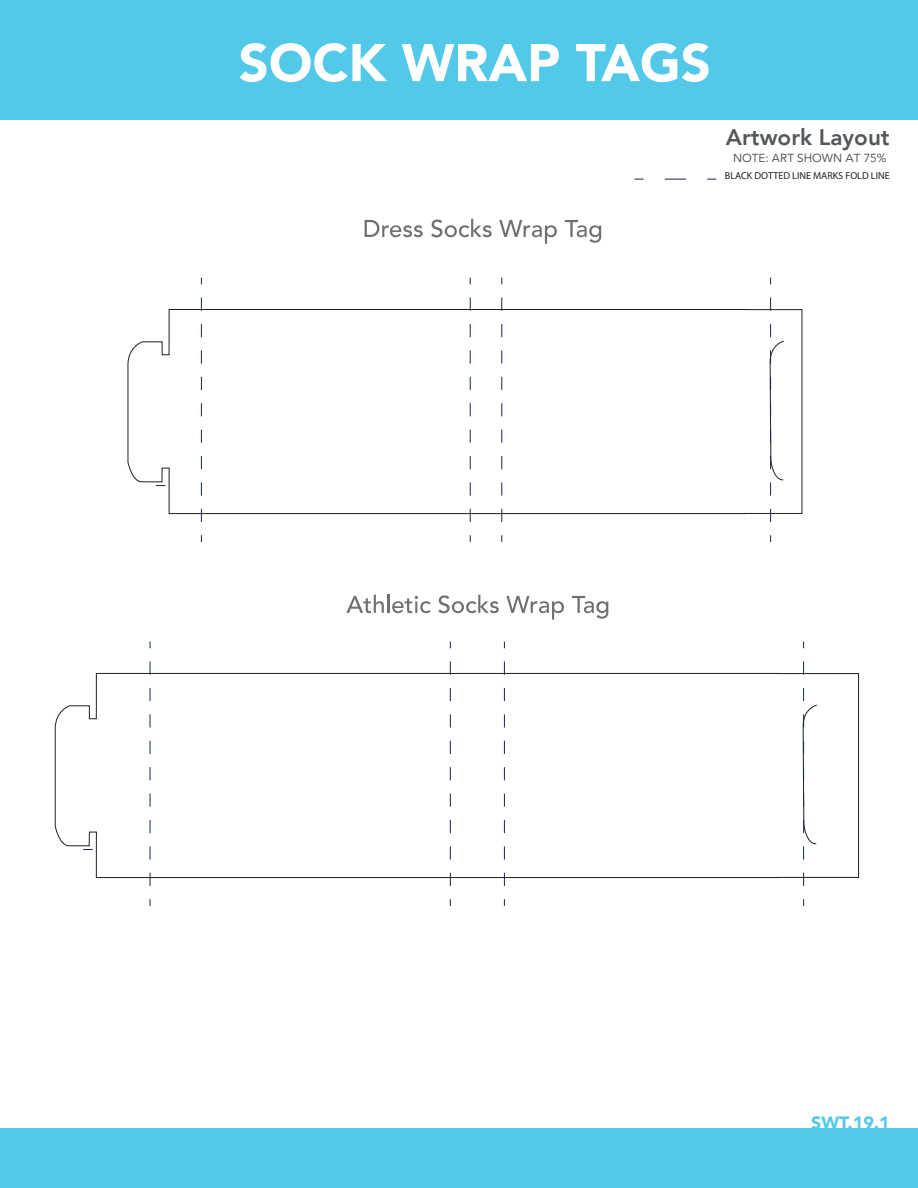
<style>
.page{position:relative;width:918px;height:1188px;background:#fff}
.page>*{position:absolute;margin:0;border:0;box-sizing:border-box;transform-origin:0 0}
.t1{font:900 52.5px "Avenir";color:#fff}
.t2{font:800 22.5px "Avenir";color:#54575a}
.t3{font:900 17.85px "Avenir";color:#53c9ea}
.t4{font:11.7px "Avenir";color:#54575a}
.t5{font:10.05px "Myriad Pro";color:#231f20}
</style>
<div class="page">
<div style="left:0;top:1129px;width:918px;height:59px;background:#53c9ea"></div>
<div style="left:0;top:0;width:918px;height:119px;background:#53c9ea"></div>
<svg style="left:127px;top:309px;width:675px;height:205px"></svg>
<svg style="left:201px;top:298px;width:1px;height:224px"></svg>
<svg style="left:470px;top:298px;width:1px;height:224px"></svg>
<svg style="left:502px;top:298px;width:1px;height:224px"></svg>
<svg style="left:770px;top:298px;width:14px;height:224px"></svg>
<svg style="left:55px;top:673px;width:804px;height:205px"></svg>
<svg style="left:150px;top:662px;width:1px;height:224px"></svg>
<svg style="left:450px;top:662px;width:1px;height:224px"></svg>
<svg style="left:504px;top:662px;width:1px;height:224px"></svg>
<svg style="left:803px;top:662px;width:14px;height:224px"></svg>
<svg style="left:664px;top:179px;width:22px;height:1px"></svg>
<svg style="left:365px;top:220px;width:58px;height:17px"></svg>
<svg style="left:431px;top:219px;width:61px;height:18px"></svg>
<svg style="left:499px;top:220px;width:58px;height:24px"></svg>
<svg style="left:565px;top:220px;width:36px;height:23px"></svg>
<svg style="left:346px;top:595px;width:85px;height:18px"></svg>
<svg style="left:438px;top:595px;width:61px;height:18px"></svg>
<svg style="left:506px;top:596px;width:58px;height:24px"></svg>
<svg style="left:572px;top:596px;width:36px;height:23px"></svg>
<h1 class="t1" style="left:239px;top:18px;width:474px">SOCK WRAP TAGS</h1>
<h2 class="t2" style="left:726px;top:119px;width:165px">Artwork Layout</h2>
<p class="t5" style="left:725px;top:170px;width:166px">BLACK DOTTED LINE MARKS FOLD LINE</p>
<p class="t4" style="left:733px;top:149px;width:155px">NOTE: ART SHOWN AT 75%</p>
<h3 class="t3" style="left:811px;top:1107px;width:80px">SWT.19.1</h3>
</div>
